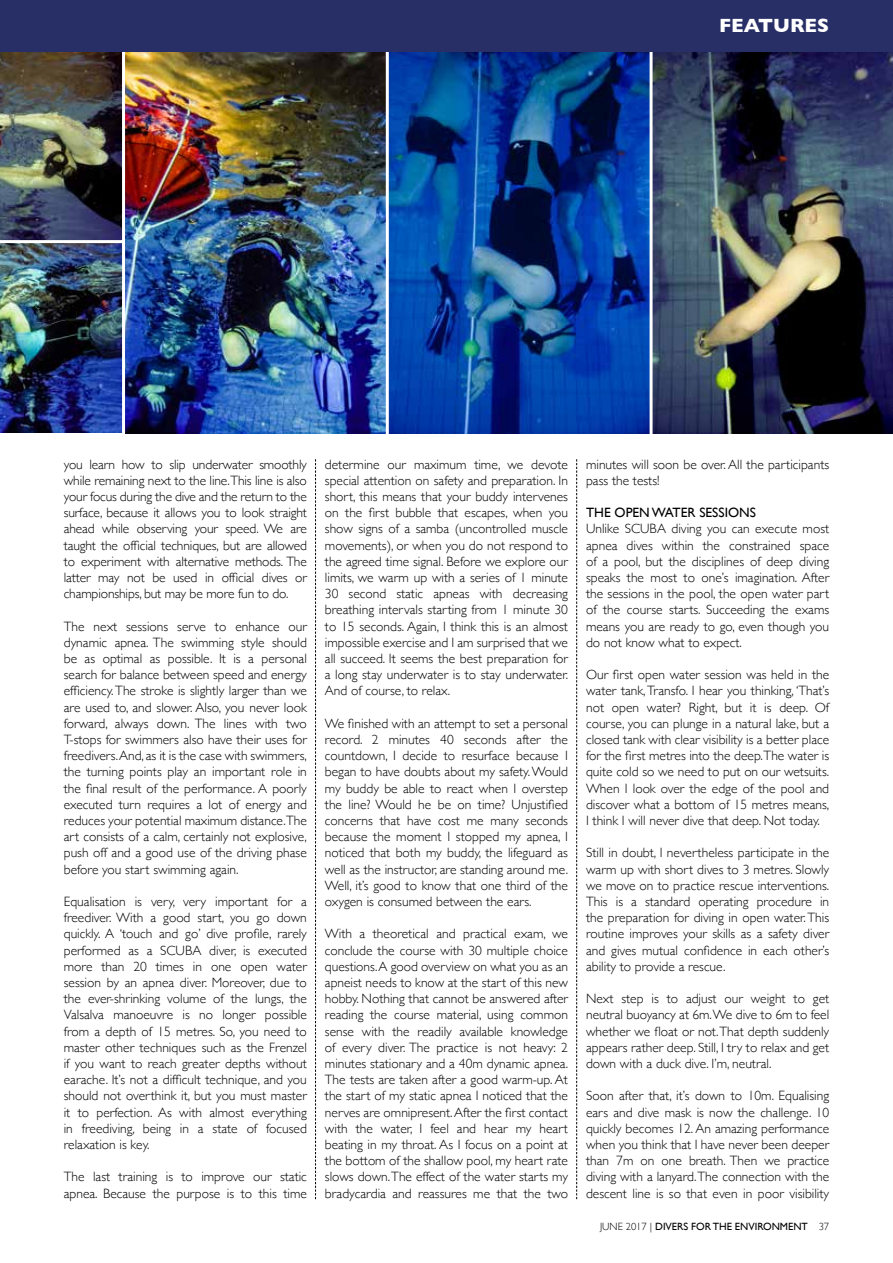
<style>
.page{position:relative;width:893px;height:1263px;background:#fff}
.page>*{position:absolute;margin:0;border:0;box-sizing:border-box;transform-origin:0 0}
.t1{font:700 19.5px "Gill Sans";color:#fff}
.t2{font:300 13.5px/16.2px "Gill Sans";color:#000;text-align:justify}
.t3{font:13.5px "Gill Sans";color:#000}
.t4{font:10.5px "Gill Sans";color:#000}
.s1{font-weight:300}
</style>
<div class="page">
<img style="left:0;top:51px;width:893px;height:382px">
<hr style="left:122px;top:26px;width:3px;height:416px;background:#fff">
<hr style="left:386px;top:39px;width:3px;height:403px;background:#fff">
<hr style="left:0;top:240px;width:124px;height:3px;background:#fff">
<hr style="left:650px;top:26px;width:3px;height:416px;background:#fff">
<div style="left:0;top:0;width:893px;height:51px;background:#282f66"></div>
<svg style="left:315px;top:459px;width:1px;height:740px"></svg>
<svg style="left:576px;top:459px;width:1px;height:740px"></svg>
<h1 class="t1" style="left:719px;top:10px;width:112px">FEATURES</h1>
<p class="t2" style="left:64px;top:455px;width:245px">you learn how to slip underwater smoothly while remaining next to the line.This line is also your focus during the dive and the return to the surface, because it allows you to look straight ahead while observing your speed. We are taught the official techniques, but are allowed to experiment with alternative methods. The latter may not be used in official dives or championships, but may be more fun to do.</p>
<p class="t2" style="left:64px;top:617px;width:245px">The next sessions serve to enhance our dynamic apnea. The swimming style should be as optimal as possible. It is a personal search for balance between speed and energy efficiency. The stroke is slightly larger than we are used to, and slower. Also, you never look forward, always down. The lines with two T-stops for swimmers also have their uses for freedivers. And, as it is the case with swimmers, the turning points play an important role in the final result of the performance. A poorly executed turn requires a lot of energy and reduces your potential maximum distance.The art consists of a calm, certainly not explosive, push off and a good use of the driving phase before you start swimming again.</p>
<p class="t2" style="left:64px;top:893px;width:245px">Equalisation is very, very important for a freediver. With a good start, you go down quickly. A ‘touch and go’ dive profile, rarely performed as a SCUBA diver, is executed more than 20 times in one open water session by an apnea diver. Moreover, due to the ever-shrinking volume of the lungs, the Valsalva manoeuvre is no longer possible from a depth of 15 metres. So, you need to master other techniques such as the Frenzel if you want to reach greater depths without earache. It’s not a difficult technique, and you should not overthink it, but you must master it to perfection. As with almost everything in freediving, being in a state of focused relaxation is key.</p>
<p class="t2" style="left:64px;top:1168px;width:245px">The last training is to improve our static apnea. Because the purpose is to this time</p>
<p class="t2" style="left:325px;top:455px;width:245px">determine our maximum time, we devote special attention on safety and preparation. In short, this means that your buddy intervenes on the first bubble that escapes, when you show signs of a samba (uncontrolled muscle movements), or when you do not respond to the agreed time signal. Before we explore our limits, we warm up with a series of 1 minute 30 second static apneas with decreasing breathing intervals starting from 1 minute 30 to 15 seconds. Again, I think this is an almost impossible exercise and I am surprised that we all succeed. It seems the best preparation for a long stay underwater is to stay underwater.<br>And of course, to relax.</p>
<p class="t2" style="left:325px;top:715px;width:245px">We finished with an attempt to set a personal record. 2 minutes 40 seconds after the countdown, I decide to resurface because I began to have doubts about my safety. Would my buddy be able to react when I overstep the line? Would he be on time? Unjustified concerns that have cost me many seconds because the moment I stopped my apnea, I noticed that both my buddy, the lifeguard as well as the instructor, are standing around me.<br>Well, it’s good to know that one third of the oxygen is consumed between the ears.</p>
<p class="t2" style="left:325px;top:925px;width:245px">With a theoretical and practical exam, we conclude the course with 30 multiple choice questions. A good overview on what you as an apneist needs to know at the start of this new hobby. Nothing that cannot be answered after reading the course material, using common sense with the readily available knowledge of every diver. The practice is not heavy: 2 minutes stationary and a 40m dynamic apnea.<br>The tests are taken after a good warm-up. At the start of my static apnea I noticed that the nerves are omnipresent. After the first contact with the water, I feel and hear my heart beating in my throat. As I focus on a point at the bottom of the shallow pool, my heart rate slows down. The effect of the water starts my bradycardia and reassures me that the two</p>
<p class="t2" style="left:586px;top:455px;width:245px">minutes will soon be over. All the participants pass the tests!</p>
<p class="t3" style="left:586px;top:505px;width:171px">THE OPEN WATER SESSIONS</p>
<p class="t2" style="left:586px;top:520px;width:245px">Unlike SCUBA diving you can execute most apnea dives within the constrained space of a pool, but the disciplines of deep diving speaks the most to one’s imagination. After the sessions in the pool, the open water part of the course starts. Succeeding the exams means you are ready to go, even though you do not know what to expect.</p>
<p class="t2" style="left:586px;top:666px;width:245px">Our first open water session was held in the water tank, Transfo. I hear you thinking, ‘That’s not open water? Right, but it is deep. Of course, you can plunge in a natural lake, but a closed tank with clear visibility is a better place for the first metres into the deep.The water is quite cold so we need to put on our wetsuits.<br>When I look over the edge of the pool and discover what a bottom of 15 metres means, I think I will never dive that deep. Not today.</p>
<p class="t2" style="left:586px;top:844px;width:245px">Still in doubt, I nevertheless participate in the warm up with short dives to 3 metres. Slowly we move on to practice rescue interventions.<br>This is a standard operating procedure in the preparation for diving in open water. This routine improves your skills as a safety diver and gives mutual confidence in each other’s ability to provide a rescue.</p>
<p class="t2" style="left:586px;top:990px;width:245px">Next step is to adjust our weight to get neutral buoyancy at 6m. We dive to 6m to feel whether we float or not. That depth suddenly appears rather deep. Still, I try to relax and get down with a duck dive. I’m, neutral.</p>
<p class="t2" style="left:586px;top:1087px;width:245px">Soon after that, it’s down to 10m. Equalising ears and dive mask is now the challenge. 10 quickly becomes 12. An amazing performance when you think that I have never been deeper than 7m on one breath. Then we practice diving with a lanyard. The connection with the descent line is so that even in poor visibility</p>
<p class="t4" style="left:600px;top:1220px;width:231px"><span class="s1">JUNE 2017 |</span> DIVERS FOR THE ENVIRONMENT <span class="s1">37</span></p>
</div>
